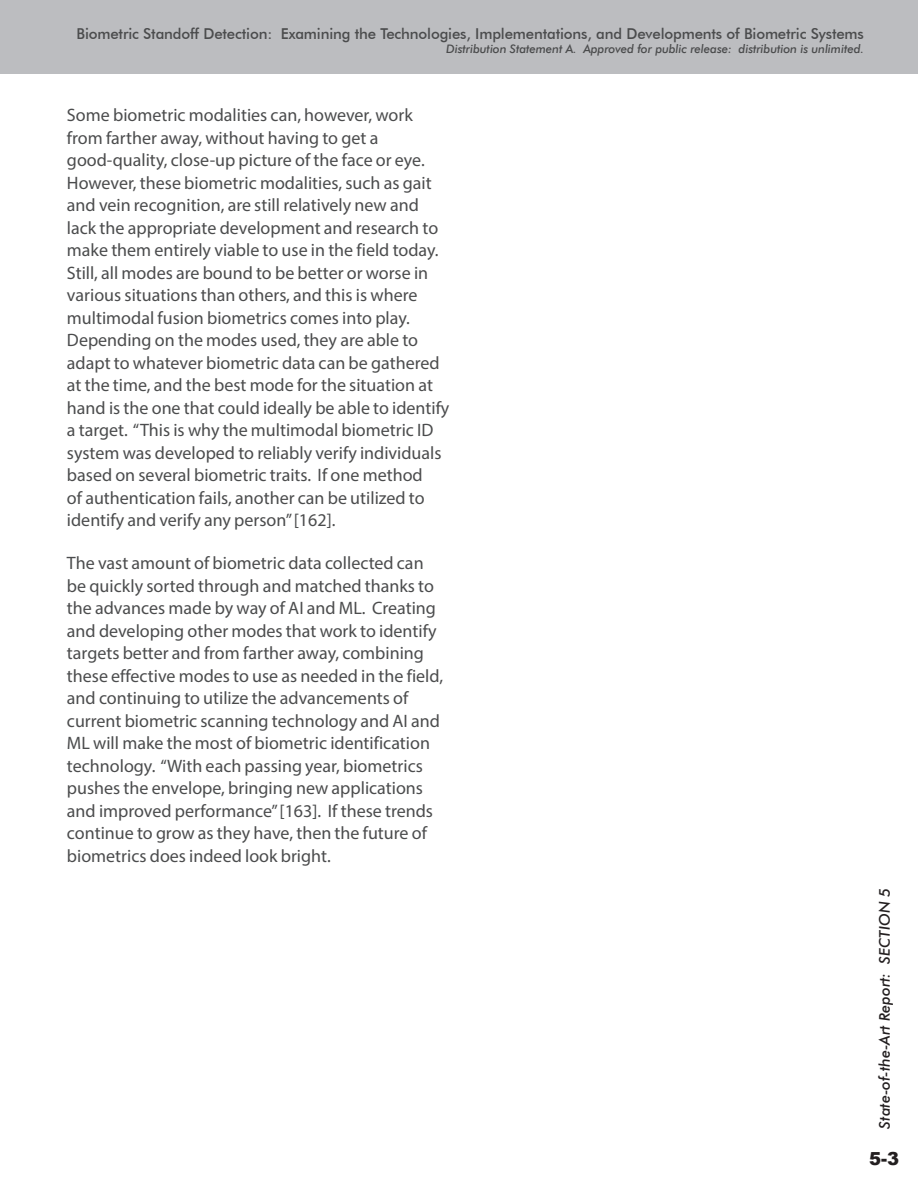
<style>
.page{position:relative;width:918px;height:1188px;background:#fff}
.page>*{position:absolute;margin:0;border:0;box-sizing:border-box;transform-origin:0 0}
.Copy{font:18px/22.5px "Myriad Pro";color:#4b4c4d}
.t1{font:900 18px "Arial";color:#231f20}
.t2{font:500 15px "Futura BT";letter-spacing:-.01em;color:#4b4c4d}
.t3{font:italic 500 15px "Futura BT";color:#231f20}
.t4{font:italic 500 12px "Futura BT";letter-spacing:-.01em;color:#4b4c4d}
</style>
<div class="page">
<div style="left:0;top:0;width:918px;height:74px;background:#bcbdc0"></div>
<p class="t2" style="left:77px;top:25px;width:789px">Biometric Standoff Detection: Examining the Technologies, Implementations, and Developments of Biometric Systems</p>
<p class="t4" style="left:446px;top:41px;width:419px">Distribution Statement A. Approved for public release: distribution is unlimited.</p>
<p class="Copy" style="left:67px;top:104px;width:384px">Some biometric modalities can, however, work from farther away, without having to get a good‑quality, close-up picture of the face or eye.<br>However, these biometric modalities, such as gait and vein recognition, are still relatively new and lack the appropriate development and research to make them entirely viable to use in the field today.<br>Still, all modes are bound to be better or worse in various situations than others, and this is where multimodal fusion biometrics comes into play.<br>Depending on the modes used, they are able to adapt to whatever biometric data can be gathered at the time, and the best mode for the situation at hand is the one that could ideally be able to identify a target. “This is why the multimodal biometric ID system was developed to reliably verify individuals based on several biometric traits. If one method<br>of authentication fails, another can be utilized to identify and verify any person” [162].</p>
<p class="Copy" style="left:67px;top:551px;width:378px">The vast amount of biometric data collected can be quickly sorted through and matched thanks to the advances made by way of AI and ML. Creating and developing other modes that work to identify targets better and from farther away, combining these effective modes to use as needed in the field, and continuing to utilize the advancements of current biometric scanning technology and AI and ML will make the most of biometric identification technology. “With each passing year, biometrics pushes the envelope, bringing new applications and improved performance” [163]. If these trends continue to grow as they have, then the future of biometrics does indeed look bright.</p>
<p class="t3" style="left:875px;top:1129px;width:242px;rotate:-90deg">State-of-the-Art Report: SECTION 5</p>
<p class="t1" style="left:869px;top:1145px;width:32px">5-3</p>
</div>
